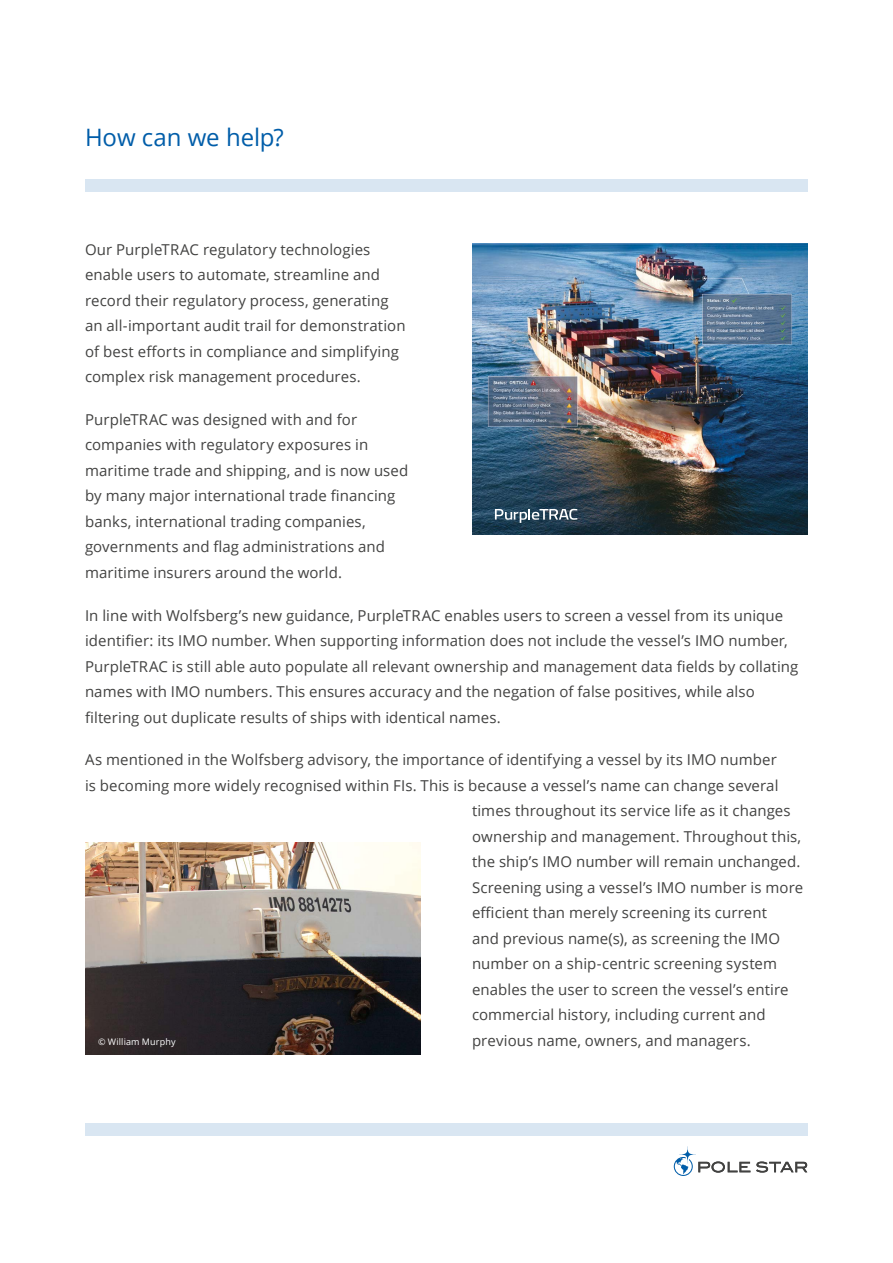
<style>
.page{position:relative;width:893px;height:1263px;background:#fff}
.page>*{position:absolute;margin:0;border:0;box-sizing:border-box;transform-origin:0 0}
.t1{font:24px "Open Sans";letter-spacing:-.005em;color:#005da9}
.t2{font:15px/25.5px "Open Sans";letter-spacing:.005em;color:#424241}
.t3{font:9px "Open Sans";letter-spacing:.02em;color:#fff}
</style>
<div class="page">
<svg style="left:674px;top:1146px;width:76px;height:30px"></svg>
<svg style="left:756px;top:1161px;width:51px;height:11px"></svg>
<div style="left:85px;top:1123px;width:723px;height:12px;background:#d9e6f2"></div>
<div style="left:85px;top:179px;width:723px;height:13px;background:#d9e6f2"></div>
<img style="left:472px;top:243px;width:336px;height:291px">
<img style="left:85px;top:842px;width:336px;height:212px">
<svg style="left:495px;top:509px;width:82px;height:14px"></svg>
<h1 class="t1" style="left:85px;top:121px;width:200px">How can we help?</h1>
<p class="t2" style="left:85px;top:236px;width:322px">Our PurpleTRAC regulatory technologies enable users to automate, streamline and record their regulatory process, generating an all-important audit trail for demonstration of best efforts in compliance and simplifying complex risk management procedures.</p>
<p class="t2" style="left:85px;top:406px;width:325px">PurpleTRAC was designed with and for companies with regulatory exposures in maritime trade and shipping, and is now used by many major international trade financing banks, international trading companies, governments and flag administrations and maritime insurers around the world.</p>
<p class="t2" style="left:85px;top:602px;width:715px">In line with Wolfsberg’s new guidance, PurpleTRAC enables users to screen a vessel from its unique identifier: its IMO number. When supporting information does not include the vessel’s IMO number, PurpleTRAC is still able auto populate all relevant ownership and management data fields by collating names with IMO numbers. This ensures accuracy and the negation of false positives, while also filtering out duplicate results of ships with identical names.</p>
<p class="t2" style="left:85px;top:746px;width:693px">As mentioned in the Wolfsberg advisory, the importance of identifying a vessel by its IMO number</p>
<p class="t2" style="left:85px;top:772px;width:695px">is becoming more widely recognised within FIs. This is because a vessel’s name can change several</p>
<p class="t2" style="left:472px;top:797px;width:320px">times throughout its service life as it changes</p>
<p class="t2" style="left:472px;top:823px;width:331px">ownership and management. Throughout this,</p>
<p class="t2" style="left:472px;top:848px;width:330px">the ship’s IMO number will remain unchanged.</p>
<p class="t2" style="left:472px;top:874px;width:333px">Screening using a vessel’s IMO number is more</p>
<p class="t2" style="left:472px;top:899px;width:297px">efficient than merely screening its current</p>
<p class="t2" style="left:472px;top:925px;width:310px">and previous name(s), as screening the IMO</p>
<p class="t2" style="left:472px;top:950px;width:307px">number on a ship-centric screening system</p>
<p class="t2" style="left:472px;top:976px;width:318px">enables the user to screen the vessel’s entire</p>
<p class="t2" style="left:472px;top:1001px;width:295px">commercial history, including current and</p>
<p class="t3" style="left:98px;top:1035px;width:79px">© William Murphy</p>
<p class="t2" style="left:472px;top:1027px;width:280px">previous name, owners, and managers.</p>
</div>
